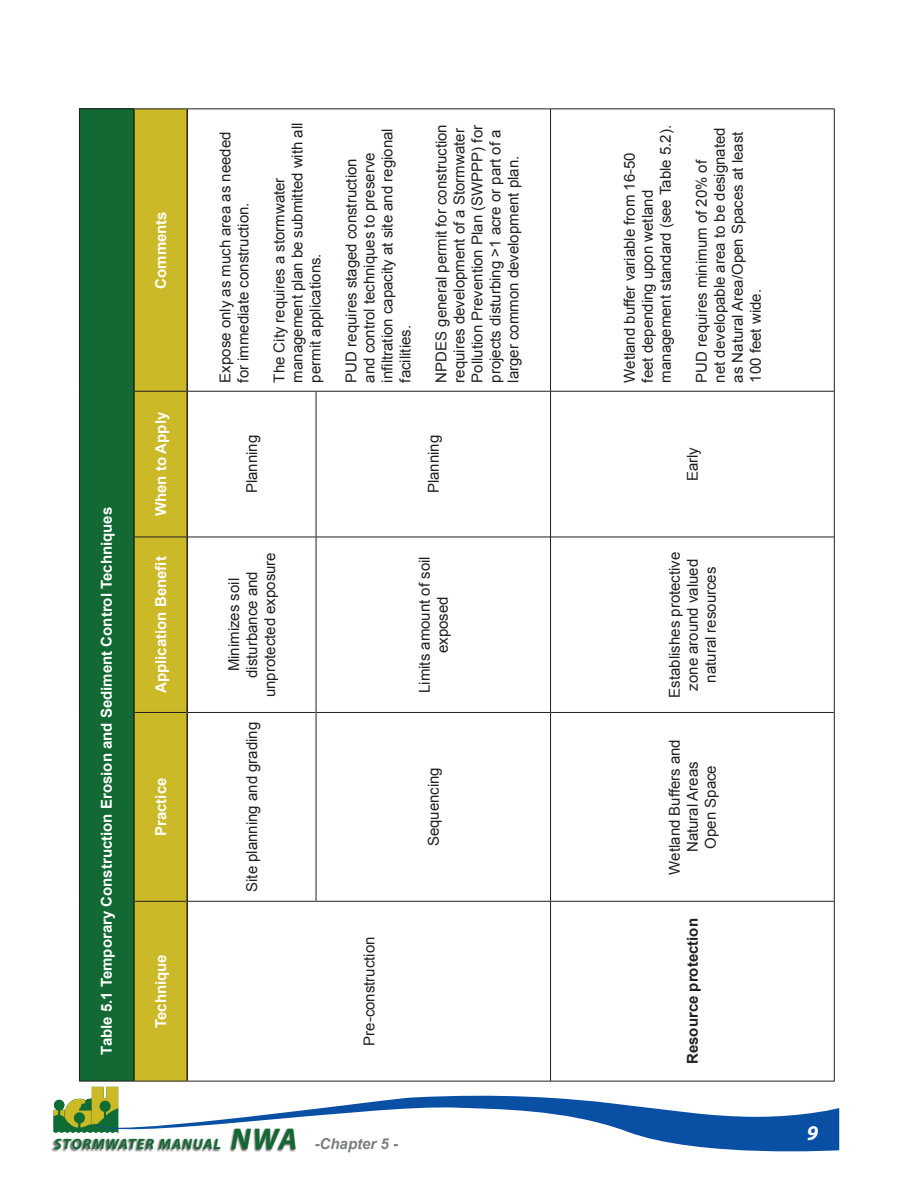
<style>
.page{position:relative;width:918px;height:1188px;background:#fff}
.page>*{position:absolute;margin:0;border:0;box-sizing:border-box;transform-origin:0 0}
.t1{font:italic 700 21px "Myriad Pro";color:#fff}
.t2{font:15px/18px "Arial";color:#231f20}
.t3{font:700 15px "Arial";color:#fff}
.t4{font:italic 700 15px "Myriad Pro";letter-spacing:.06em;color:#126933}
.t5{font:700 15px "Arial";color:#231f20}
.t6{font:italic 700 15px "Arial";color:#7a7e81}
.s1{font-size:30px}
</style>
<div class="page">
<img style="left:53px;top:1086px;width:66px;height:41px">
<svg style="left:93px;top:1088px;width:746px;height:64px"></svg>
<div style="left:79px;top:109px;width:55px;height:972px;background:#126933"></div>
<div style="left:135px;top:109px;width:51px;height:972px;background:#cbb928"></div>
<hr style="left:79px;top:901px;width:1px;height:181px;background:#231f20">
<hr style="left:80px;top:1081px;width:54px;height:1px;background:#231f20">
<hr style="left:79px;top:712px;width:1px;height:189px;background:#231f20">
<hr style="left:79px;top:537px;width:1px;height:175px;background:#231f20">
<hr style="left:79px;top:391px;width:1px;height:146px;background:#231f20">
<hr style="left:79px;top:108px;width:1px;height:283px;background:#231f20">
<hr style="left:80px;top:108px;width:54px;height:1px;background:#231f20">
<hr style="left:134px;top:1081px;width:53px;height:1px;background:#231f20">
<hr style="left:135px;top:901px;width:51px;height:1px;background:#231f20">
<hr style="left:135px;top:712px;width:51px;height:1px;background:#231f20">
<hr style="left:135px;top:537px;width:51px;height:1px;background:#231f20">
<hr style="left:135px;top:391px;width:51px;height:1px;background:#231f20">
<hr style="left:134px;top:108px;width:53px;height:1px;background:#231f20">
<hr style="left:187px;top:1081px;width:129px;height:1px;background:#231f20">
<hr style="left:188px;top:901px;width:128px;height:1px;background:#231f20">
<hr style="left:188px;top:712px;width:128px;height:1px;background:#231f20">
<hr style="left:188px;top:537px;width:128px;height:1px;background:#231f20">
<hr style="left:188px;top:391px;width:128px;height:1px;background:#231f20">
<hr style="left:187px;top:108px;width:129px;height:1px;background:#231f20">
<hr style="left:316px;top:1081px;width:234px;height:1px;background:#231f20">
<hr style="left:316px;top:712px;width:1px;height:190px;background:#231f20">
<hr style="left:316px;top:901px;width:234px;height:1px;background:#231f20">
<hr style="left:316px;top:537px;width:1px;height:175px;background:#231f20">
<hr style="left:316px;top:712px;width:234px;height:1px;background:#231f20">
<hr style="left:316px;top:391px;width:1px;height:146px;background:#231f20">
<hr style="left:316px;top:537px;width:234px;height:1px;background:#231f20">
<hr style="left:316px;top:391px;width:234px;height:1px;background:#231f20">
<hr style="left:316px;top:108px;width:234px;height:1px;background:#231f20">
<hr style="left:550px;top:901px;width:1px;height:181px;background:#231f20">
<hr style="left:551px;top:1081px;width:283px;height:1px;background:#231f20">
<hr style="left:550px;top:712px;width:1px;height:189px;background:#231f20">
<hr style="left:551px;top:901px;width:283px;height:1px;background:#231f20">
<hr style="left:550px;top:537px;width:1px;height:175px;background:#231f20">
<hr style="left:551px;top:712px;width:283px;height:1px;background:#231f20">
<hr style="left:550px;top:391px;width:1px;height:146px;background:#231f20">
<hr style="left:551px;top:537px;width:283px;height:1px;background:#231f20">
<hr style="left:550px;top:108px;width:1px;height:283px;background:#231f20">
<hr style="left:551px;top:391px;width:283px;height:1px;background:#231f20">
<hr style="left:551px;top:108px;width:283px;height:1px;background:#231f20">
<hr style="left:834px;top:901px;width:1px;height:181px;background:#231f20">
<hr style="left:834px;top:712px;width:1px;height:189px;background:#231f20">
<hr style="left:834px;top:537px;width:1px;height:175px;background:#231f20">
<hr style="left:834px;top:391px;width:1px;height:146px;background:#231f20">
<hr style="left:834px;top:108px;width:1px;height:283px;background:#231f20">
<hr style="left:133px;top:901px;width:2px;height:180px;background:#231f20">
<hr style="left:133px;top:712px;width:2px;height:189px;background:#231f20">
<hr style="left:133px;top:537px;width:2px;height:175px;background:#231f20">
<hr style="left:133px;top:391px;width:2px;height:146px;background:#231f20">
<hr style="left:133px;top:109px;width:2px;height:282px;background:#231f20">
<hr style="left:186px;top:901px;width:2px;height:180px;background:#231f20">
<hr style="left:186px;top:712px;width:2px;height:189px;background:#231f20">
<hr style="left:186px;top:537px;width:2px;height:175px;background:#231f20">
<hr style="left:186px;top:391px;width:2px;height:146px;background:#231f20">
<hr style="left:186px;top:109px;width:2px;height:282px;background:#231f20">
<div style="left:51px;top:1127px;width:245px;height:25px;background:#231f20;opacity:.75"></div>
<p class="t3" style="left:151px;top:289px;width:79px;rotate:-90deg">Comments</p>
<p class="t3" style="left:97px;top:1054px;width:549px;rotate:-90deg">Table 5.1 Temporary Construction Erosion and Sediment Control Techniques</p>
<p class="t3" style="left:151px;top:516px;width:106px;rotate:-90deg">When to Apply</p>
<p class="t3" style="left:151px;top:693px;width:138px;rotate:-90deg">Application Benefit</p>
<p class="t3" style="left:151px;top:836px;width:60px;rotate:-90deg">Practice</p>
<p class="t3" style="left:151px;top:1028px;width:75px;rotate:-90deg">Technique</p>
<p class="t2" style="left:216px;top:383px;width:252px;rotate:-90deg">Expose only as much area as needed for immediate construction.</p>
<p class="t2" style="left:270px;top:383px;width:262px;rotate:-90deg">The City requires a stormwater management plan be submitted with all permit applications.</p>
<p class="t2" style="left:342px;top:383px;width:256px;rotate:-90deg">PUD requires staged construction<br>and control techniques to preserve infiltration capacity at site and regional facilities.</p>
<p class="t2" style="left:432px;top:383px;width:260px;rotate:-90deg">NPDES general permit for construction requires development of a Stormwater Pollution Prevention Plan (SWPPP) for projects disturbing &gt;1 acre or part of a larger common development plan.</p>
<p class="t2" style="left:243px;top:493px;width:60px;rotate:-90deg">Planning</p>
<p class="t2" style="left:225px;top:697px;width:147px;text-align:center;rotate:-90deg">Minimizes soil disturbance and unprotected exposure</p>
<p class="t2" style="left:243px;top:892px;width:172px;rotate:-90deg">Site planning and grading</p>
<p class="t2" style="left:360px;top:1046px;width:111px;rotate:-90deg">Pre-construction</p>
<p class="t2" style="left:425px;top:493px;width:60px;rotate:-90deg">Planning</p>
<p class="t2" style="left:416px;top:693px;width:138px;text-align:center;rotate:-90deg">Limits amount of soil exposed</p>
<p class="t2" style="left:425px;top:846px;width:81px;rotate:-90deg">Sequencing</p>
<p class="t2" style="left:621px;top:383px;width:259px;rotate:-90deg">Wetland buffer variable from 16-50 feet depending upon wetland management standard (see Table 5.2).</p>
<p class="t2" style="left:693px;top:383px;width:257px;rotate:-90deg">PUD requires minimum of 20% of<br>net developable area to be designated as Natural Area/Open Spaces at least<br>100 feet wide.</p>
<p class="t2" style="left:684px;top:481px;width:36px;rotate:-90deg">Early</p>
<p class="t2" style="left:666px;top:698px;width:147px;text-align:center;rotate:-90deg">Establishes protective zone around valued natural resources</p>
<p class="t2" style="left:666px;top:875px;width:137px;text-align:center;rotate:-90deg">Wetland Buffers and<br>Natural Areas<br>Open Space</p>
<p class="t5" style="left:683px;top:1064px;width:147px;rotate:-90deg">Resource protection</p>
<p class="t4" style="left:54px;top:1134px;width:244px">STORMWATER MANUAL <span class="s1">NWA</span></p>
<h1 class="t1" style="left:807px;top:1119px;width:13px">9</h1>
<p class="t6" style="left:315px;top:1134px;width:85px">-Chapter 5 -</p>
</div>
